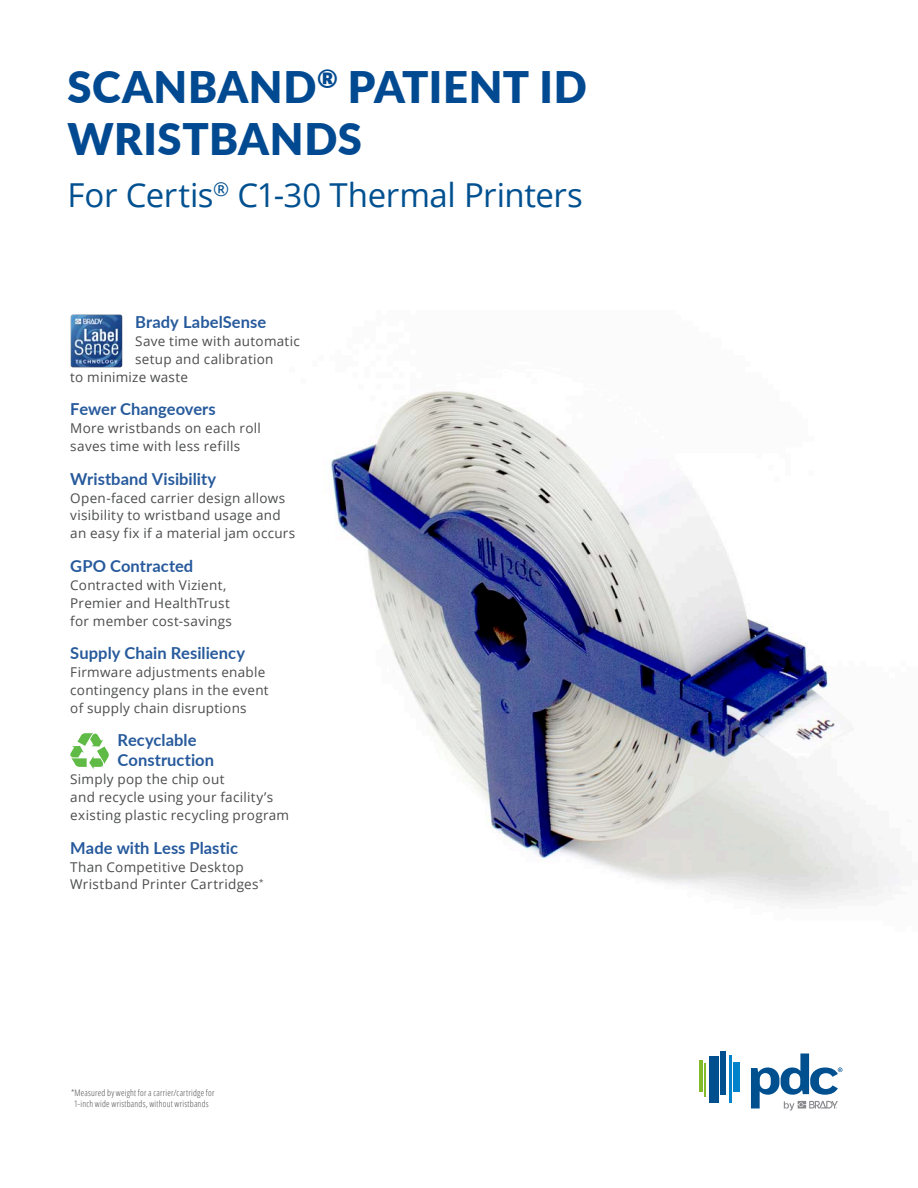
<style>
.page{position:relative;width:918px;height:1188px;background:#fff}
.page>*{position:absolute;margin:0;border:0;box-sizing:border-box;transform-origin:0 0}
.PG_3__Chart_Titles{font:900 43.5px/52.5px "Lato";letter-spacing:.015em;color:#014990}
.Cover_tagline{font:33px "Open Sans";letter-spacing:-.01em;color:#005090}
.Body_Copy{font:700 16.5px/19.8px "Lato";letter-spacing:.005em;color:#275a9c}
.Body_Copy-2{font:13.5px/18px "Open Sans";letter-spacing:.02em;color:#4b4c4d}
.Address_Footer{font:300 condensed 9px/10.8px "Open Sans";letter-spacing:.025em;color:#4b4c4d;text-align:center}
</style>
<div class="page">
<hr style="left:700px;top:1060px;width:3px;height:32px;background:#82bb27">
<hr style="left:705px;top:1063px;width:1px;height:34px;background:#82bb27">
<div style="left:709px;top:1056px;width:9px;height:47px;background:#005090"></div>
<div style="left:721px;top:1051px;width:5px;height:44px;background:#005090"></div>
<hr style="left:729px;top:1056px;width:3px;height:47px;background:#0083ca">
<div style="left:733px;top:1063px;width:7px;height:29px;background:#0083ca"></div>
<svg style="left:751px;top:1054px;width:91px;height:57px"></svg>
<img style="left:330px;top:391px;width:571px;height:514px">
<svg style="left:70px;top:733px;width:39px;height:36px"></svg>
<img style="left:70px;top:314px;width:53px;height:54px">
<p class="PG_3__Chart_Titles" style="left:67px;top:58px;width:521px">SCANBAND<sup>®</sup> PATIENT ID<br>WRISTBANDS</p>
<p class="Cover_tagline" style="left:68px;top:172px;width:517px">For Certis<sup>®</sup> C1-30 Thermal Printers</p>
<p class="Body_Copy" style="left:135px;top:311px;width:133px">Brady LabelSense</p>
<p class="Body_Copy-2" style="left:135px;top:332px;width:166px">Save time with automatic setup and calibration</p>
<p class="Body_Copy-2" style="left:70px;top:368px;width:119px">to minimize waste</p>
<p class="Body_Copy" style="left:70px;top:399px;width:147px">Fewer Changeovers</p>
<p class="Body_Copy-2" style="left:70px;top:419px;width:192px">More wristbands on each roll saves time with less refills</p>
<p class="Body_Copy" style="left:70px;top:468px;width:148px">Wristband Visibility</p>
<p class="Body_Copy-2" style="left:70px;top:488px;width:227px">Open-faced carrier design allows visibility to wristband usage and an easy fix if a material jam occurs</p>
<p class="Body_Copy" style="left:70px;top:555px;width:124px">GPO Contracted</p>
<p class="Body_Copy-2" style="left:70px;top:576px;width:163px">Contracted with Vizient,<br>Premier and HealthTrust for member cost-savings</p>
<p class="Body_Copy" style="left:70px;top:642px;width:176px">Supply Chain Resiliency</p>
<p class="Body_Copy-2" style="left:70px;top:663px;width:200px">Firmware adjustments enable contingency plans in the event of supply chain disruptions</p>
<p class="Body_Copy" style="left:118px;top:730px;width:98px">Recyclable<br>Construction</p>
<p class="Body_Copy-2" style="left:70px;top:770px;width:220px">Simply pop the chip out<br>and recycle using your facility’s existing plastic recycling program</p>
<p class="Body_Copy" style="left:70px;top:837px;width:169px">Made with Less Plastic</p>
<p class="Body_Copy-2" style="left:70px;top:857px;width:195px">Than Competitive Desktop<br>Wristband Printer Cartridges<sup>*</sup></p>
<p class="Address_Footer" style="left:71px;top:1087px;width:145px">*Measured by weight for a carrier/cartridge for<br>1-inch wide wristbands, without wristbands</p>
</div>
